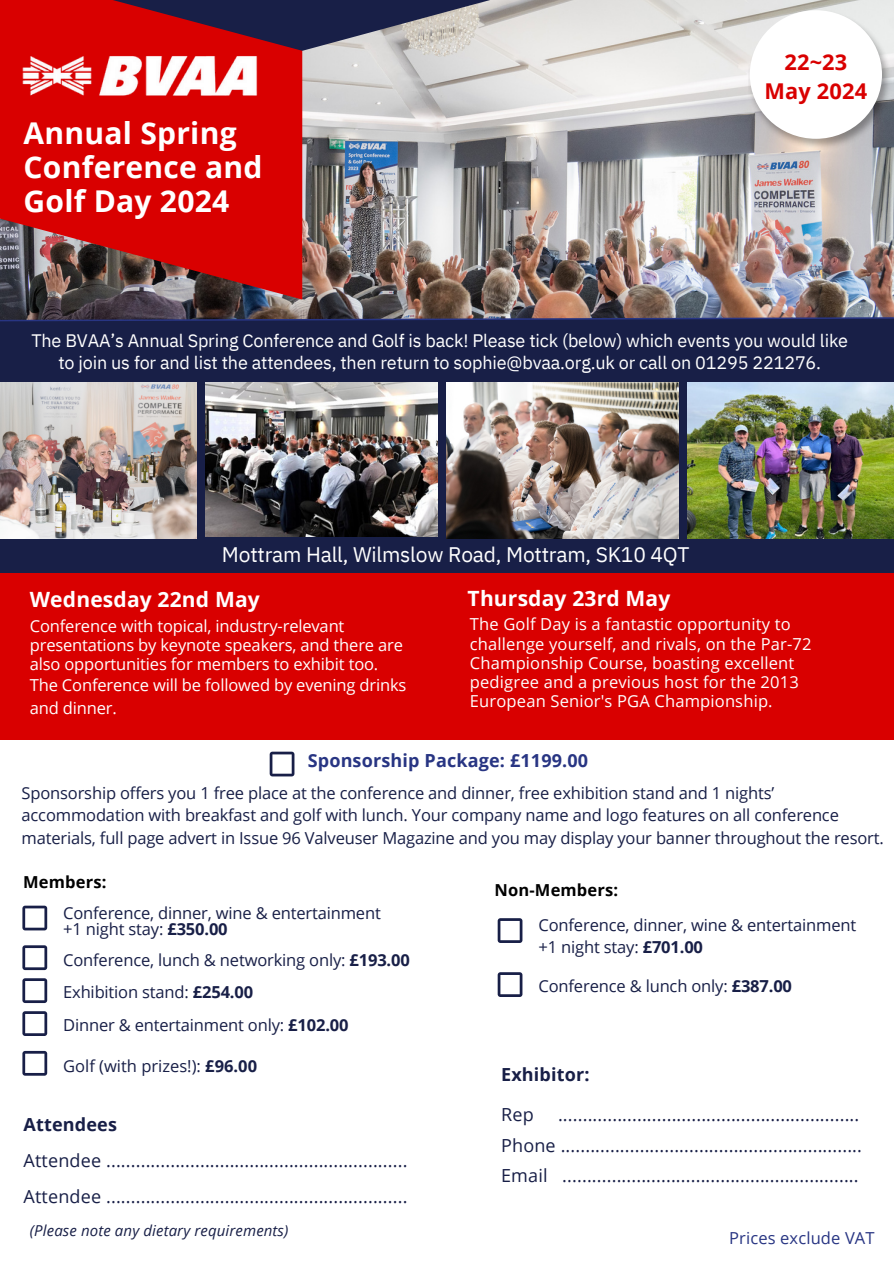
<style>
.page{position:relative;width:894px;height:1264px;background:#fff}
.page>*{position:absolute;margin:0;border:0;box-sizing:border-box;transform-origin:0 0}
.t1{font:700 30px/33.8px "Open Sans";letter-spacing:.01em;color:#fff}
.t2{font:700 21.75px "Open Sans";letter-spacing:.01em;color:#d90000}
.t3{font:21px "IBM Plex Sans";letter-spacing:-.01em;color:#fff}
.t4{font:700 21px "Open Sans";letter-spacing:.01em;color:#fff}
.t5{font:18px "Open Sans";letter-spacing:.01em;color:#181f47}
.t6{font:18px/21.5px "IBM Plex Sans";letter-spacing:-.01em;color:#fff;text-align:center}
.t7{font:700 18px "Open Sans";letter-spacing:.01em;color:#283583}
.t8{font:700 18px "Open Sans";letter-spacing:.01em;color:#181f47}
.t9{font:16.5px/22.5px "Open Sans";letter-spacing:-.01em;color:#181f47}
.t10{font:16.5px/19.2px "Open Sans";letter-spacing:.01em;color:#fff}
.t11{font:16.5px/19.2px "Open Sans";letter-spacing:-.01em;color:#fff}
.t12{font:700 16.5px "Open Sans";letter-spacing:.01em;color:#000}
.t13{font:16.5px "Open Sans";letter-spacing:.01em;color:#283583}
.t14{font:italic 15px "Open Sans";letter-spacing:.01em;color:#181f47}
.s1{font-weight:700}
</style>
<div class="page">
<img style="left:0;top:0;width:893px;height:317px">
<div style="left:0;top:317px;width:893px;height:256px;background:#181f47"></div>
<svg style="left:302px;top:0;width:188px;height:133px;background:#aeadb3"></svg>
<svg style="left:0;top:0;width:302px;height:299px;background:#b90f12"></svg>
<img style="left:22px;top:47px;width:236px;height:62px">
<img style="left:748px;top:9px;width:143px;height:141px">
<div style="left:749px;top:10px;width:132px;height:129px;background:#fff;border-radius:50%"></div>
<img style="left:0;top:382px;width:196px;height:156px">
<img style="left:206px;top:382px;width:232px;height:154px">
<img style="left:687px;top:382px;width:206px;height:157px">
<img style="left:447px;top:382px;width:231px;height:157px">
<div style="left:0;top:573px;width:893px;height:167px;background:#d90000"></div>
<svg style="left:497px;top:918px;width:25px;height:25px"></svg>
<svg style="left:497px;top:972px;width:25px;height:25px"></svg>
<svg style="left:22px;top:905px;width:25px;height:25px"></svg>
<svg style="left:22px;top:945px;width:25px;height:25px"></svg>
<svg style="left:22px;top:978px;width:25px;height:25px"></svg>
<svg style="left:22px;top:1011px;width:25px;height:24px"></svg>
<svg style="left:22px;top:1050px;width:25px;height:25px"></svg>
<svg style="left:269px;top:751px;width:25px;height:25px"></svg>
<p class="t1" style="left:24px;top:115px;width:240px">Annual Spring<br>Conference and<br>Golf Day 2024</p>
<p class="t2" style="left:784px;top:47px;width:64px">22~23</p>
<p class="t2" style="left:764px;top:76px;width:104px">May 2024</p>
<p class="t6" style="left:31px;top:330px;width:818px">The BVAA’s Annual Spring Conference and Golf is back! Please tick (below) which events you would like to join us for and list the attendees, then return to sophie@bvaa.org.uk or call on 01295 221276.</p>
<p class="t3" style="left:222px;top:540px;width:469px">Mottram Hall, Wilmslow Road, Mottram, SK10 4QT</p>
<p class="t4" style="left:30px;top:585px;width:231px">Wednesday 22nd May</p>
<p class="t11" style="left:30px;top:615px;width:374px">Conference with topical, industry-relevant presentations by keynote speakers, and there are also opportunities for members to exhibit too.</p>
<p class="t11" style="left:30px;top:673px;width:378px;line-height:22.5px">The Conference will be followed by evening drinks and dinner.</p>
<p class="t4" style="left:467px;top:583px;width:204px">Thursday 23rd May</p>
<p class="t10" style="left:470px;top:614px;width:343px">The Golf Day is a fantastic opportunity to challenge yourself, and rivals, on the Par-72<br>Championship Course, boasting excellent pedigree and a previous host for the 2013<br>European Senior's PGA Championship.</p>
<p class="t7" style="left:307px;top:748px;width:282px">Sponsorship Package: £1199.00</p>
<p class="t9" style="left:22px;top:781px;width:863px">Sponsorship offers you 1 free place at the conference and dinner, free exhibition stand and 1 nights’ accommodation with breakfast and golf with lunch. Your company name and logo features on all conference materials, full page advert in Issue 96 Valveuser Magazine and you may display your banner throughout the resort.</p>
<p class="t12" style="left:23px;top:870px;width:85px">Members:</p>
<p class="t9" style="left:63px;top:901px;width:319px">Conference, dinner, wine &amp; entertainment</p>
<p class="t9" style="left:63px;top:916px;width:166px">+1 night stay: <span class="s1">£350.00</span></p>
<p class="t9" style="left:63px;top:948px;width:348px">Conference, lunch &amp; networking only: <span class="s1">£193.00</span></p>
<p class="t9" style="left:63px;top:979px;width:191px">Exhibition stand: <span class="s1">£254.00</span></p>
<p class="t9" style="left:63px;top:1013px;width:287px">Dinner &amp; entertainment only: <span class="s1">£102.00</span></p>
<p class="t9" style="left:63px;top:1054px;width:195px">Golf (with prizes!): <span class="s1">£96.00</span></p>
<p class="t8" style="left:24px;top:1111px;width:95px">Attendees</p>
<p class="t5" style="left:24px;top:1147px;width:385px">Attendee .............................................................</p>
<p class="t5" style="left:24px;top:1183px;width:385px">Attendee .............................................................</p>
<p class="t14" style="left:30px;top:1220px;width:260px">(Please note any dietary requirements)</p>
<p class="t12" style="left:494px;top:878px;width:125px">Non-Members:</p>
<p class="t9" style="left:538px;top:913px;width:319px">Conference, dinner, wine &amp; entertainment</p>
<p class="t9" style="left:538px;top:935px;width:166px">+1 night stay: <span class="s1">£701.00</span></p>
<p class="t9" style="left:538px;top:974px;width:255px">Conference &amp; lunch only: <span class="s1">£387.00</span></p>
<p class="t8" style="left:501px;top:1061px;width:90px">Exhibitor:</p>
<p class="t5" style="left:501px;top:1101px;width:34px">Rep</p>
<p class="t5" style="left:558px;top:1101px;width:303px">.............................................................</p>
<p class="t5" style="left:501px;top:1132px;width:362px">Phone .............................................................</p>
<p class="t5" style="left:501px;top:1162px;width:359px">Email ............................................................</p>
<p class="t13" style="left:728px;top:1225px;width:147px">Prices exclude VAT</p>
</div>
